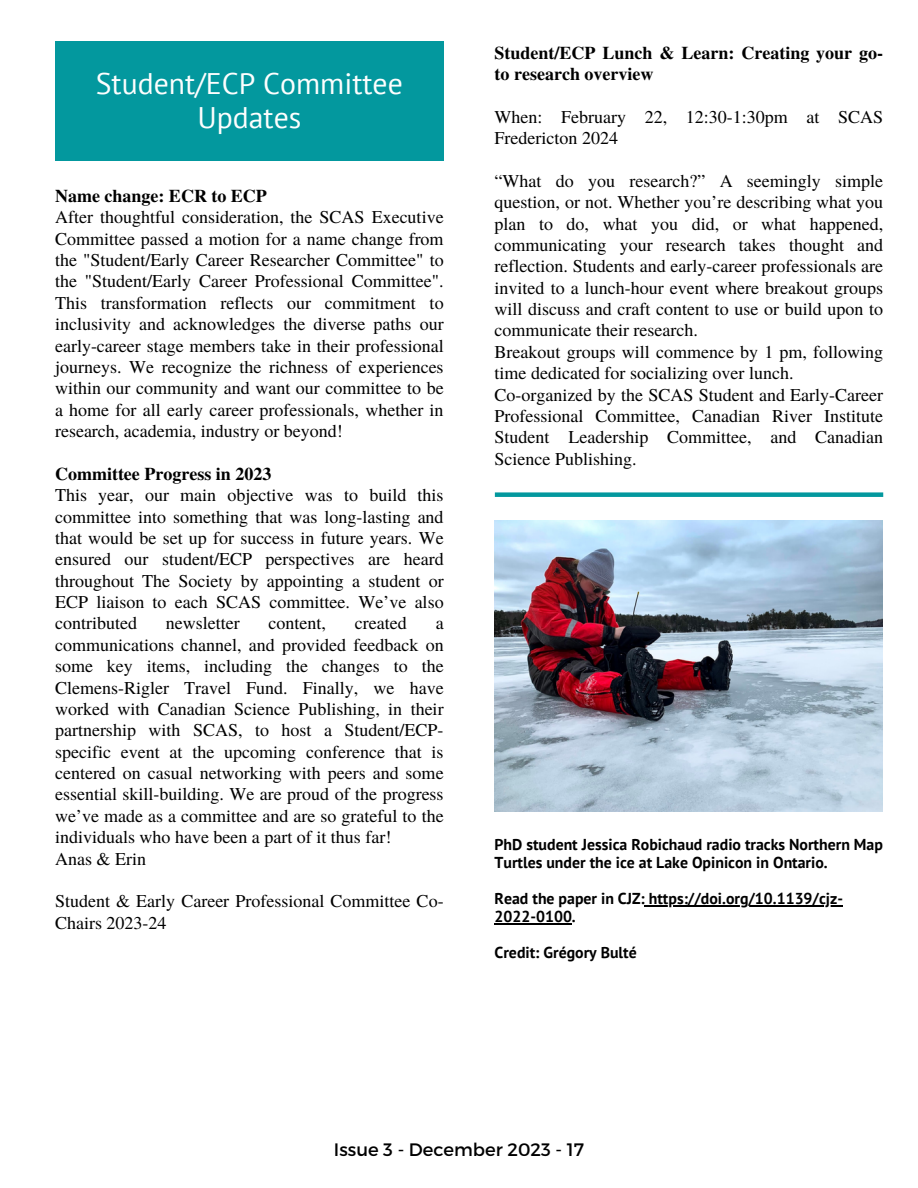
<style>
.page{position:relative;width:918px;height:1188px;background:#fff}
.page>*{position:absolute;margin:0;border:0;box-sizing:border-box;transform-origin:0 0}
.t1{font:29.7px/34.7px "PT Sans";color:#fdfefe;text-align:center}
.t2{font:18px/21.3px "Te X Gyre Termes";color:#000;text-align:justify}
.t3{font:700 18px/21.3px "Te X Gyre Termes";color:#000}
.t4{font:18px "Montserrat";color:#000}
.t5{font:700 15.75px/18px "PT Sans";color:#000}
</style>
<div class="page">
<div style="left:55px;top:42px;width:389px;height:119px;background:#03989e"></div>
<div style="left:495px;top:492px;width:388px;height:5px;background:#03989e"></div>
<img style="left:495px;top:521px;width:388px;height:291px">
<hr style="left:645px;top:905px;width:198px;height:1px;background:#000">
<hr style="left:495px;top:923px;width:77px;height:1px;background:#000">
<p class="t1" style="left:96px;top:65px;width:308px">Student/ECP Committee<br>Updates</p>
<p class="t3" style="left:55px;top:184px;width:213px">Name change: ECR to ECP</p>
<p class="t2" style="left:55px;top:206px;width:390px">After thoughtful consideration, the SCAS Executive Committee passed a motion for a name change from the "Student/Early Career Researcher Committee" to the "Student/Early Career Professional Committee".<br>This transformation reflects our commitment to inclusivity and acknowledges the diverse paths our early-career stage members take in their professional journeys. We recognize the richness of experiences within our community and want our committee to be a home for all early career professionals, whether in research, academia, industry or beyond!</p>
<p class="t3" style="left:55px;top:462px;width:218px">Committee Progress in 2023</p>
<p class="t2" style="left:55px;top:484px;width:390px">This year, our main objective was to build this committee into something that was long-lasting and that would be set up for success in future years. We ensured our student/ECP perspectives are heard throughout The Society by appointing a student or ECP liaison to each SCAS committee. We’ve also contributed</p>
<p class="t2" style="left:166px;top:612px;width:75px">newsletter</p>
<p class="t2" style="left:269px;top:612px;width:59px">content,</p>
<p class="t2" style="left:355px;top:612px;width:53px">created</p>
<p class="t2" style="left:55px;top:612px;width:390px;text-indent:381px">a communications channel, and provided feedback on some key items, including the changes to the Clemens-Rigler Travel Fund. Finally, we have worked with Canadian Science Publishing, in their partnership with SCAS, to host a Student/ECP&shy;specific event at the upcoming conference that is centered on casual networking with peers and some essential skill-building. We are proud of the progress we’ve made as a committee and are so grateful to the individuals who have been a part of it thus far!</p>
<p class="t2" style="left:55px;top:847px;width:92px">Anas &amp; Erin</p>
<p class="t2" style="left:55px;top:890px;width:390px">Student &amp; Early Career Professional Committee Co-<br>Chairs 2023-24</p>
<p class="t3" style="left:495px;top:41px;width:390px">Student/ECP Lunch &amp; Learn: Creating your go&shy;to research overview</p>
<p class="t2" style="left:495px;top:105px;width:390px">When: February 22, 12:30-1:30pm at SCAS<br>Fredericton 2024</p>
<p class="t2" style="left:495px;top:169px;width:390px">“What do you research?” A seemingly simple question, or not. Whether you’re describing what you plan to do, what you did, or what happened, communicating your research takes thought and reflection. Students and early-career professionals are invited to a lunch-hour event where breakout groups will discuss and craft content to use or build upon to communicate their research.</p>
<p class="t2" style="left:495px;top:340px;width:390px">Breakout groups will commence by 1 pm, following time dedicated for socializing over lunch.</p>
<p class="t2" style="left:495px;top:383px;width:390px">Co-organized by the SCAS Student and Early-Career Professional Committee, Canadian River Institute Student Leadership Committee, and Canadian Science Publishing.</p>
<p class="t5" style="left:495px;top:835px;width:390px">PhD student Jessica Robichaud radio tracks Northern Map<br>Turtles under the ice at Lake Opinicon in Ontario.</p>
<p class="t5" style="left:495px;top:889px;width:350px">Read the paper in CJZ: https://doi.org/10.1139/cjz-<br>2022-0100.</p>
<p class="t5" style="left:495px;top:943px;width:144px">Credit: Grégory Bulté</p>
<p class="t4" style="left:334px;top:1138px;width:252px">Issue 3 - December 2023 - 17</p>
</div>
